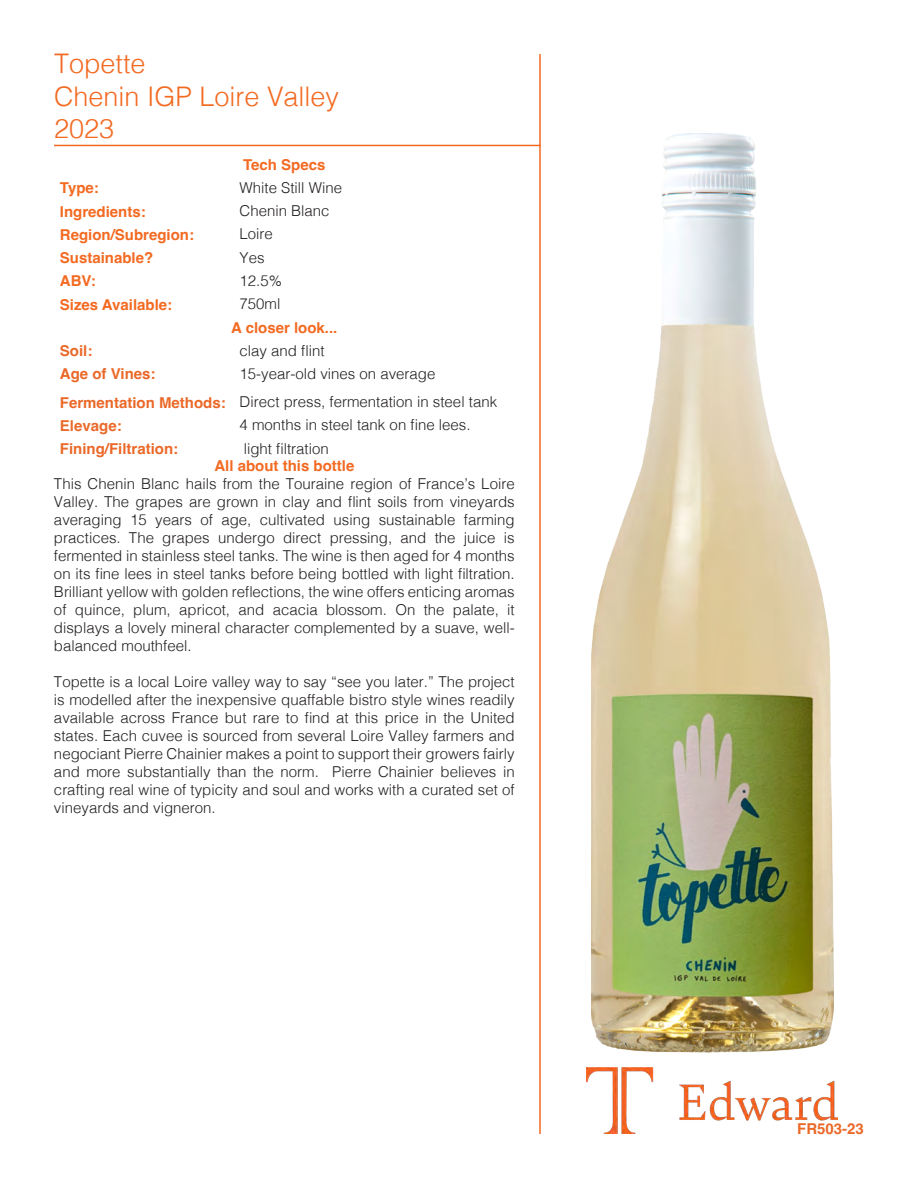
<style>
.page{position:relative;width:918px;height:1188px;background:#fff}
.page>*{position:absolute;margin:0;border:0;box-sizing:border-box;transform-origin:0 0}
.t1{font:300 27px "Helvetica";color:#f36a22}
.t2{font:300 15px/18px "Helvetica";color:#231f20;text-align:justify}
.t3{font:700 15px "Helvetica";color:#f36a22}
.t4{font:700 15px "Helvetica";color:#ea6929}
</style>
<div class="page">
<img style="left:592px;top:134px;width:241px;height:919px">
<hr style="left:539px;top:54px;width:2px;height:1080px;background:#f36a22">
<hr style="left:54px;top:145px;width:487px;height:1px;background:#f36a22">
<img style="left:587px;top:1067px;width:251px;height:67px">
<p class="t1" style="left:54px;top:41px;width:93px">Topette</p>
<p class="t1" style="left:54px;top:73px;width:287px">Chenin IGP Loire Valley</p>
<p class="t1" style="left:54px;top:106px;width:62px">2023</p>
<p class="t3" style="left:243px;top:156px;width:84px">Tech Specs</p>
<p class="t3" style="left:60px;top:179px;width:40px">Type:</p>
<p class="t2" style="left:240px;top:177px;width:104px">White Still Wine</p>
<p class="t3" style="left:60px;top:202px;width:87px">Ingredients:</p>
<p class="t2" style="left:240px;top:201px;width:92px">Chenin Blanc</p>
<p class="t3" style="left:60px;top:225px;width:136px">Region/Subregion:</p>
<p class="t2" style="left:240px;top:224px;width:35px">Loire</p>
<p class="t3" style="left:60px;top:249px;width:95px">Sustainable?</p>
<p class="t2" style="left:240px;top:247px;width:27px">Yes</p>
<p class="t3" style="left:60px;top:272px;width:37px">ABV:</p>
<p class="t2" style="left:240px;top:270px;width:44px">12.5%</p>
<p class="t3" style="left:60px;top:295px;width:114px">Sizes Available:</p>
<p class="t2" style="left:240px;top:294px;width:42px">750ml</p>
<p class="t3" style="left:231px;top:318px;width:108px">A closer look...</p>
<p class="t4" style="left:60px;top:342px;width:34px">Soil:</p>
<p class="t2" style="left:240px;top:340px;width:87px">clay and flint</p>
<p class="t4" style="left:60px;top:365px;width:97px">Age of Vines:</p>
<p class="t2" style="left:240px;top:363px;width:197px">15-year-old vines on average</p>
<p class="t4" style="left:60px;top:393px;width:167px">Fermentation Methods:</p>
<p class="t2" style="left:240px;top:392px;width:259px">Direct press, fermentation in steel tank</p>
<p class="t4" style="left:60px;top:416px;width:63px">Elevage:</p>
<p class="t2" style="left:240px;top:415px;width:232px">4 months in steel tank on fine lees.</p>
<p class="t4" style="left:60px;top:440px;width:120px">Fining/Filtration:</p>
<p class="t2" style="left:244px;top:438px;width:87px">light filtration</p>
<p class="t3" style="left:214px;top:457px;width:142px">All about this bottle</p>
<p class="t2" style="left:54px;top:474px;width:462px">This Chenin Blanc hails from the Touraine region of France’s Loire Valley. The grapes are grown in clay and flint soils from vineyards averaging 15 years of age, cultivated using sustainable farming practices. The grapes undergo direct pressing, and the juice is fermented in stainless steel tanks. The wine is then aged for 4 months on its fine lees in steel tanks before being bottled with light filtration.<br>Brilliant yellow with golden reflections, the wine offers enticing aromas of quince, plum, apricot, and acacia blossom. On the palate, it displays a lovely mineral character complemented by a suave, well&shy;balanced mouthfeel.</p>
<p class="t2" style="left:54px;top:672px;width:462px">Topette is a local Loire valley way to say “see you later.” The project is modelled after the inexpensive quaffable bistro style wines readily available across France but rare to find at this price in the United states. Each cuvee is sourced from several Loire Valley farmers and negociant Pierre Chainier makes a point to support their growers fairly and more substantially than the norm. Pierre Chainier believes in crafting real wine of typicity and soul and works with a curated set of vineyards and vigneron.</p>
<p class="t4" style="left:797px;top:1120px;width:68px">FR503-23</p>
</div>
